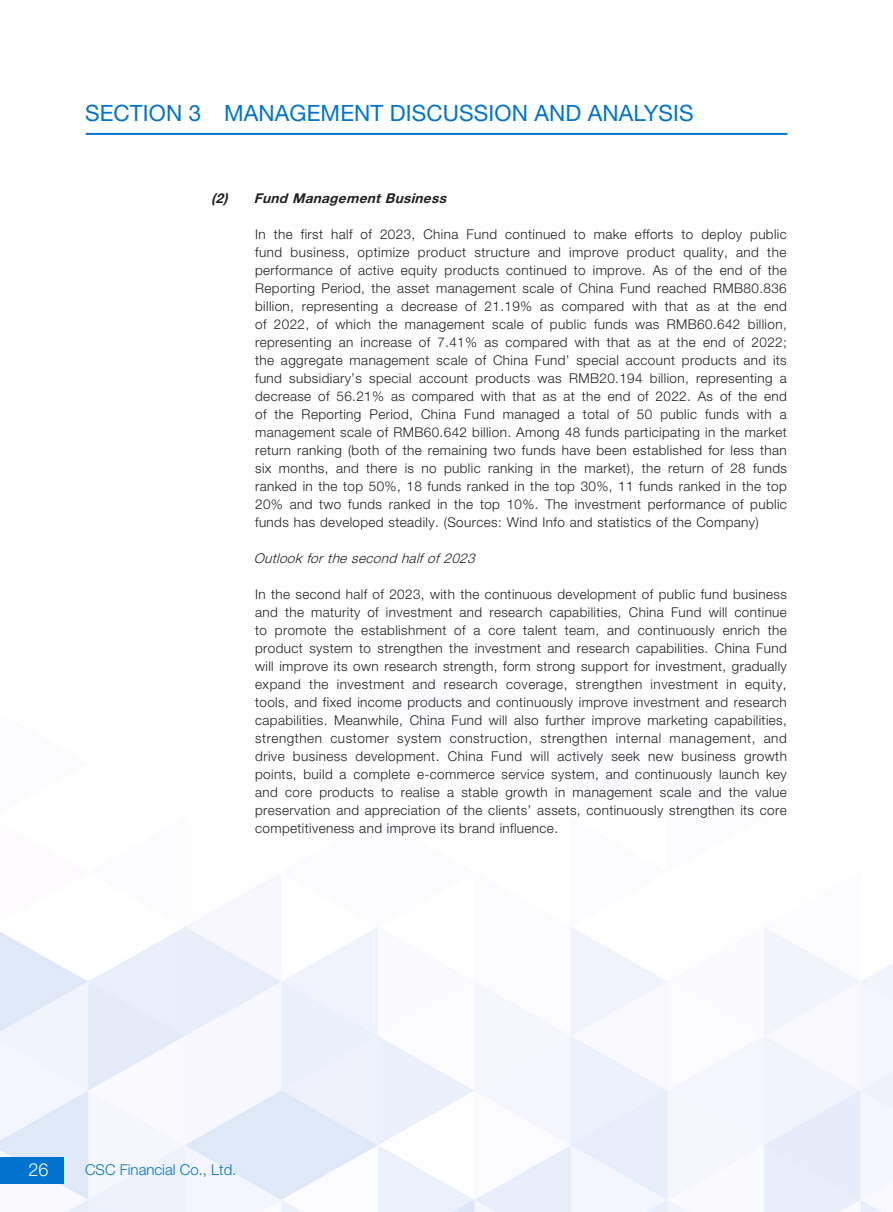
<style>
.page{position:relative;width:893px;height:1212px;background:#fff}
.page>*{position:absolute;margin:0;border:0;box-sizing:border-box;transform-origin:0 0}
.t1{font:22.5px "Helvetica Neue LT Std";letter-spacing:.005em;color:#0073ce}
.t2{font:300 18px "Helvetica Neue LT Std";color:#fff}
.t3{font:300 15px "Helvetica Neue LT Std";color:#0073ce}
.t4{font:300 13.5px/18px "Helvetica Neue LT Std";letter-spacing:.03em;color:#231f20;text-align:justify}
.t5{font:italic 300 13.5px "Helvetica Neue LT Std";color:#231f20}
.t6{font:italic 700 13.5px "Helvetica Neue LT Std";color:#231f20}
</style>
<div class="page">
<img style="left:0;top:132px;width:893px;height:1080px">
<div style="left:0;top:1157px;width:64px;height:26px;background:#0073ce"></div>
<hr style="left:86px;top:133px;width:701px;height:2px;background:#0073ce">
<h1 class="t1" style="left:85px;top:99px;width:610px">SECTION 3 MANAGEMENT DISCUSSION AND ANALYSIS</h1>
<p class="t6" style="left:211px;top:190px;width:241px">(2) Fund ManagementBusiness</p>
<p class="t4" style="left:255px;top:225px;width:533px">In the first half of 2023, China Fund continued to make efforts to deploy public fund business, optimize product structure and improve product quality, and the performance of active equity products continued to improve. As of the end of the Reporting Period, the asset management scale of China Fund reached RMB80.836 billion, representing a decrease of 21.19% as compared with that as at the end of 2022, of which the management scale of public funds was RMB60.642 billion, representing an increase of 7.41% as compared with that as at the end of 2022; the aggregate management scale of China Fund’ special account products and its fund subsidiary’s special account products was RMB20.194 billion, representing a decrease of 56.21% as compared with that as at the end of 2022. As of the end of the Reporting Period, China Fund managed a total of 50 public funds with a management scale of RMB60.642 billion. Among 48 funds participating in the market return ranking (both of the remaining two funds have been established for less than six months, and there is no public ranking in the market), the return of 28 funds ranked in the top 50%, 18 funds ranked in the top 30%, 11 funds ranked in the top 20% and two funds ranked in the top 10%. The investment performance of public funds has developed steadily. (Sources: Wind Info and statistics of the Company)</p>
<p class="t5" style="left:254px;top:550px;width:227px">Outlookforthe second halfof2023</p>
<p class="t4" style="left:255px;top:585px;width:533px">In the second half of 2023, with the continuous development of public fund business and the maturity of investment and research capabilities, China Fund will continue to promote the establishment of a core talent team, and continuously enrich the product system to strengthen the investment and research capabilities. China Fund will improve its own research strength, form strong support for investment, gradually expand the investment and research coverage, strengthen investment in equity, tools, and fixed income products and continuously improve investment and research capabilities. Meanwhile, China Fund will also further improve marketing capabilities, strengthen customer system construction, strengthen internal management, and drive business development. China Fund will actively seek new business growth points, build a complete e-commerce service system, and continuously launch key and core products to realise a stable growth in management scale and the value preservation and appreciation of the clients’ assets, continuously strengthen its core competitiveness and improve its brand influence.</p>
<h2 class="t2" style="left:28px;top:1159px;width:22px">26</h2>
<p class="t3" style="left:85px;top:1160px;width:153px">CSC Financial Co., Ltd.</p>
</div>
